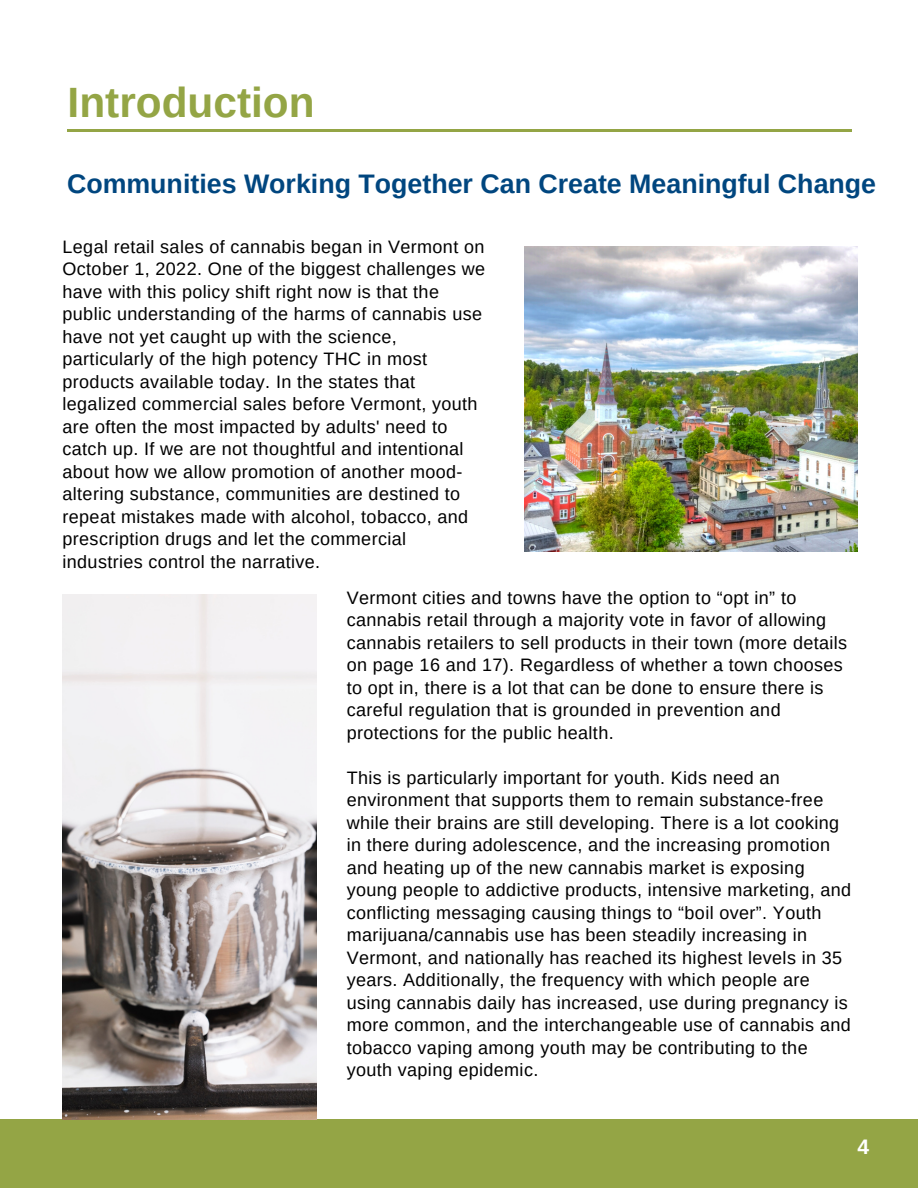
<style>
.page{position:relative;width:918px;height:1188px;background:#fff}
.page>*{position:absolute;margin:0;border:0;box-sizing:border-box;transform-origin:0 0}
.t1{font:700 42.45px "Arimo";color:#94a545}
.t2{font:700 26.85px "Arimo";color:#00467f}
.t3{font:700 21px "Arimo";color:#fff}
.t4{font:18px/22.5px "Arimo";letter-spacing:.02em;color:#000}
</style>
<div class="page">
<div style="left:0;top:1119px;width:918px;height:69px;background:#94a545"></div>
<img style="left:525px;top:246px;width:333px;height:305px">
<hr style="left:67px;top:129px;width:784px;height:3px;background:#94a545">
<img style="left:63px;top:594px;width:254px;height:525px">
<p class="t1" style="left:68px;top:79px;width:249px">Introduction</p>
<p class="t2" style="left:67px;top:168px;width:811px">Communities Working Together Can Create Meaningful Change</p>
<p class="t4" style="left:63px;top:235px;width:424px">Legal retail sales of cannabis began in Vermont on October 1, 2022. One of the biggest challenges we have with this policy shift right now is that the public understanding of the harms of cannabis use have not yet caught up with the science, particularly of the high potency THC in most products available today. In the states that legalized commercial sales before Vermont, youth are often the most impacted by adults' need to catch up. If we are not thoughtful and intentional about how we allow promotion of another mood&shy;altering substance, communities are destined to repeat mistakes made with alcohol, tobacco, and prescription drugs and let the commercial industries control the narrative.</p>
<p class="t4" style="left:347px;top:586px;width:502px">Vermont cities and towns have the option to “opt in” to cannabis retail through a majority vote in favor of allowing cannabis retailers to sell products in their town (more details on page 16 and 17). Regardless of whether a town chooses to opt in, there is a lot that can be done to ensure there is careful regulation that is grounded in prevention and protections for the public health.</p>
<p class="t4" style="left:347px;top:766px;width:506px">This is particularly important for youth. Kids need an environment that supports them to remain substance-free while their brains are still developing. There is a lot cooking in there during adolescence, and the increasing promotion and heating up of the new cannabis market is exposing young people to addictive products, intensive marketing, and conflicting messaging causing things to “boil over”. Youth marijuana/cannabis use has been steadily increasing in Vermont, and nationally has reached its highest levels in 35 years. Additionally, the frequency with which people are using cannabis daily has increased, use during pregnancy is more common, and the interchangeable use of cannabis and tobacco vaping among youth may be contributing to the youth vaping epidemic.</p>
<p class="t3" style="left:858px;top:1135px;width:13px">4</p>
</div>
